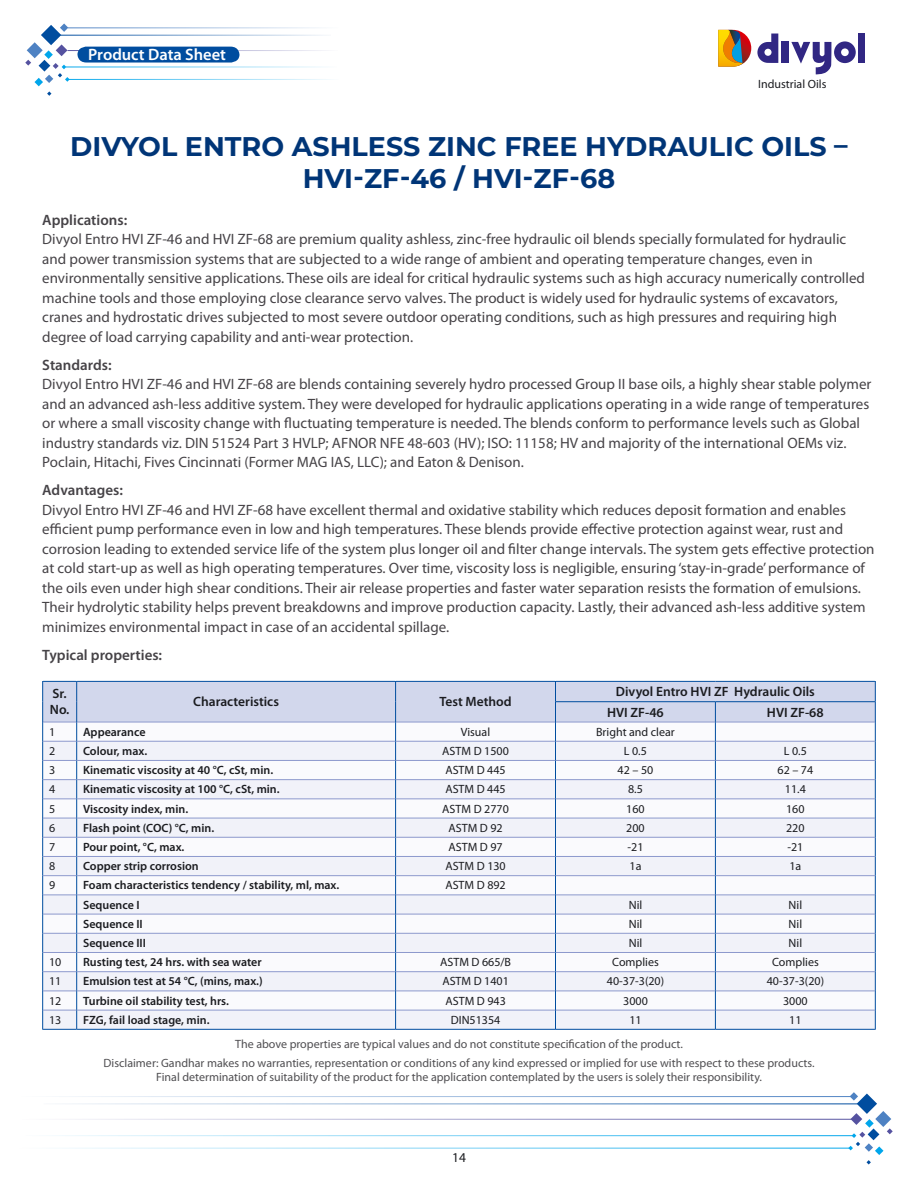
<style>
.page{position:relative;width:918px;height:1188px;background:#fff}
.page>*{position:absolute;margin:0;border:0;box-sizing:border-box;transform-origin:0 0}
.t1{font:700 27px/32.4px "Montserrat";color:#003577;text-align:center}
.t2{font:600 16.5px "Myriad Pro";color:#fff}
.t3{font:15px/19.5px "Myriad Pro";color:#464347}
.t4{font:600 15px "Myriad Pro";color:#464347}
.t5{font:600 13.5px/16.2px "Myriad Pro";color:#1b1c20}
.t6{font:13.5px "Myriad Pro";color:#1b1c20}
.t7{font:600 12px "Myriad Pro";color:#1b1c20}
.t8{font:12px/18.6px "Myriad Pro";color:#504f52;text-align:center}
.t9{font:12px "Myriad Pro";color:#1b1c20}
</style>
<div class="page">
<svg style="left:25px;top:23px;width:45px;height:73px"></svg>
<hr style="left:68px;top:28px;width:271px;height:1px;background:#4e82c3">
<hr style="left:68px;top:50px;width:270px;height:1px;background:#5552a0">
<hr style="left:69px;top:79px;width:270px;height:1px;background:#00a6eb">
<hr style="left:66px;top:67px;width:271px;height:1px;background:#00a6eb">
<hr style="left:60px;top:35px;width:271px;height:1px;background:#004d9f">
<svg style="left:848px;top:1092px;width:45px;height:73px"></svg>
<hr style="left:21px;top:1096px;width:831px;height:1px;background:#4e82c3">
<hr style="left:22px;top:1119px;width:831px;height:1px;background:#5552a0">
<hr style="left:19px;top:1148px;width:831px;height:1px;background:#00a6eb">
<hr style="left:25px;top:1135px;width:829px;height:1px;background:#00a6eb">
<hr style="left:44px;top:1104px;width:814px;height:1px;background:#004d9f">
<svg style="left:718px;top:30px;width:33px;height:37px"></svg>
<div style="left:782px;top:42px;width:7px;height:21px;background:#312783"></div>
<div style="left:858px;top:34px;width:7px;height:29px;background:#312783"></div>
<svg style="left:757px;top:34px;width:21px;height:29px"></svg>
<svg style="left:791px;top:41px;width:65px;height:34px"></svg>
<svg style="left:77px;top:47px;width:162px;height:16px;background:#0c55a3"></svg>
<svg style="left:42px;top:681px;width:834px;height:349px"></svg>
<hr style="left:556px;top:722px;width:159px;height:1px;background:#8d99cd">
<hr style="left:716px;top:722px;width:159px;height:1px;background:#8d99cd">
<p class="t2" style="left:88px;top:44px;width:139px">Product Data Sheet</p>
<p class="t9" style="left:758px;top:76px;width:70px">Industrial Oils</p>
<h1 class="t1" style="left:70px;top:129px;width:779px">DIVYOL ENTRO ASH LESS ZINC FREE HYDRAULIC OILS –<br>HVI -ZF-46 / HVI -ZF-68</h1>
<p class="t4" style="left:42px;top:210px;width:86px">Applications:</p>
<p class="t3" style="left:42px;top:229px;width:824px">Divyol Entro HVI ZF-46 and HVI ZF-68 are premium quality ashless, zinc-free hydraulic oil blends specially formulated for hydraulic and power transmission systems that are subjected to a wide range of ambient and operating temperature changes, even in environmentally sensitive applications. These oils are ideal for critical hydraulic systems such as high accuracy numerically controlled machine tools and those employing close clearance servo valves. The product is widely used for hydraulic systems of excavators, cranes and hydrostatic drives subjected to most severe outdoor operating conditions, such as high pressures and requiring high degree of load carrying capability and anti-wear protection.</p>
<p class="t4" style="left:42px;top:355px;width:71px">Standards:</p>
<p class="t3" style="left:42px;top:374px;width:831px">Divyol Entro HVI ZF-46 and HVI ZF-68 are blends containing severely hydro processed Group II base oils, a highly shear stable polymer and an advanced ash-less additive system. They were developed for hydraulic applications operating in a wide range of temperatures or where a small viscosity change with fluctuating temperature is needed. The blends conform to performance levels such as Global industry standards viz. DIN 51524 Part 3 HVLP; AFNOR NFE 48-603 (HV); ISO: 11158; HV and majority of the international OEMs viz.<br>Poclain, Hitachi, Fives Cincinnati (Former MAG IAS, LLC); and Eaton &amp; Denison.</p>
<p class="t4" style="left:42px;top:481px;width:82px">Advantages:</p>
<p class="t3" style="left:42px;top:500px;width:834px">Divyol Entro HVI ZF-46 and HVI ZF-68 have excellent thermal and oxidative stability which reduces deposit formation and enables efficient pump performance even in low and high temperatures. These blends provide effective protection against wear, rust and corrosion leading to extended service life of the system plus longer oil and filter change intervals. The system gets effective protection at cold start-up as well as high operating temperatures. Over time, viscosity loss is negligible, ensuring ‘stay-in-grade’ performance of the oils even under high shear conditions. Their air release properties and faster water separation resists the formation of emulsions.<br>Their hydrolytic stability helps prevent breakdowns and improve production capacity. Lastly, their advanced ash-less additive system minimizes environmental impact in case of an accidental spillage.</p>
<p class="t4" style="left:42px;top:645px;width:121px">Typical properties:</p>
<p class="t5" style="left:50px;top:685px;width:21px">Sr.<br>No.</p>
<p class="t5" style="left:193px;top:693px;width:87px">Characteristics</p>
<p class="t5" style="left:439px;top:693px;width:74px">Test Method</p>
<p class="t5" style="left:607px;top:681px;width:209px;line-height:20.4px;text-indent:9px">Divyol Entro HVI ZF Hydraulic Oils<br>HVI ZF-46</p>
<p class="t5" style="left:767px;top:704px;width:58px">HVI ZF-68</p>
<p class="t9" style="left:49px;top:724px;width:8px">1</p>
<p class="t7" style="left:83px;top:724px;width:64px">Appearance</p>
<p class="t9" style="left:461px;top:724px;width:31px">Visual</p>
<p class="t9" style="left:596px;top:724px;width:80px">Bright and clear</p>
<p class="t9" style="left:49px;top:743px;width:8px">2</p>
<p class="t7" style="left:83px;top:743px;width:66px">Colour, max.</p>
<p class="t9" style="left:442px;top:743px;width:68px">ASTM D 1500</p>
<p class="t9" style="left:624px;top:743px;width:25px">L 0.5</p>
<p class="t9" style="left:784px;top:743px;width:25px">L 0.5</p>
<p class="t9" style="left:49px;top:763px;width:8px">3</p>
<p class="t7" style="left:83px;top:762px;width:192px">Kinematic viscosity at 40 °C, cSt, min.</p>
<p class="t9" style="left:445px;top:763px;width:62px">ASTM D 445</p>
<p class="t9" style="left:618px;top:763px;width:37px">42 – 50</p>
<p class="t9" style="left:778px;top:763px;width:37px">62 – 74</p>
<p class="t9" style="left:49px;top:782px;width:8px">4</p>
<p class="t7" style="left:83px;top:782px;width:198px">Kinematic viscosity at 100 °C, cSt, min.</p>
<p class="t9" style="left:445px;top:782px;width:62px">ASTM D 445</p>
<p class="t9" style="left:628px;top:782px;width:16px">8.5</p>
<p class="t9" style="left:785px;top:782px;width:22px">11.4</p>
<p class="t9" style="left:49px;top:801px;width:8px">5</p>
<p class="t7" style="left:83px;top:801px;width:107px">Viscosity index, min.</p>
<p class="t9" style="left:442px;top:801px;width:68px">ASTM D 2770</p>
<p class="t9" style="left:626px;top:801px;width:20px">160</p>
<p class="t9" style="left:786px;top:801px;width:20px">160</p>
<p class="t9" style="left:49px;top:820px;width:8px">6</p>
<p class="t7" style="left:83px;top:820px;width:133px">Flash point (COC) °C, min.</p>
<p class="t9" style="left:448px;top:820px;width:56px">ASTM D 92</p>
<p class="t9" style="left:626px;top:820px;width:20px">200</p>
<p class="t9" style="left:786px;top:820px;width:20px">220</p>
<p class="t9" style="left:49px;top:839px;width:8px">7</p>
<p class="t7" style="left:83px;top:839px;width:103px">Pour point, °C, max.</p>
<p class="t9" style="left:448px;top:839px;width:56px">ASTM D 97</p>
<p class="t9" style="left:627px;top:839px;width:17px">-21</p>
<p class="t9" style="left:787px;top:839px;width:17px">-21</p>
<p class="t9" style="left:49px;top:859px;width:8px">8</p>
<p class="t7" style="left:83px;top:858px;width:117px">Copper strip corrosion</p>
<p class="t9" style="left:445px;top:859px;width:62px">ASTM D 130</p>
<p class="t9" style="left:630px;top:859px;width:13px">1a</p>
<p class="t9" style="left:789px;top:859px;width:13px">1a</p>
<p class="t9" style="left:49px;top:878px;width:8px">9</p>
<p class="t7" style="left:83px;top:878px;width:258px">Foam characteristics tendency / stability, ml, max.</p>
<p class="t9" style="left:445px;top:878px;width:62px">ASTM D 892</p>
<p class="t7" style="left:83px;top:897px;width:58px">Sequence I</p>
<p class="t9" style="left:629px;top:897px;width:15px">Nil</p>
<p class="t9" style="left:789px;top:897px;width:15px">Nil</p>
<p class="t7" style="left:83px;top:916px;width:61px">Sequence II</p>
<p class="t9" style="left:629px;top:916px;width:15px">Nil</p>
<p class="t9" style="left:789px;top:916px;width:15px">Nil</p>
<p class="t7" style="left:83px;top:935px;width:64px">Sequence III</p>
<p class="t9" style="left:629px;top:935px;width:15px">Nil</p>
<p class="t9" style="left:789px;top:935px;width:15px">Nil</p>
<p class="t9" style="left:49px;top:955px;width:14px">10</p>
<p class="t7" style="left:83px;top:954px;width:180px">Rusting test, 24 hrs. with sea water</p>
<p class="t9" style="left:440px;top:955px;width:73px">ASTM D 665/B</p>
<p class="t9" style="left:612px;top:955px;width:48px">Complies</p>
<p class="t9" style="left:772px;top:955px;width:48px">Complies</p>
<p class="t9" style="left:49px;top:974px;width:14px">11</p>
<p class="t7" style="left:83px;top:974px;width:181px">Emulsion test at 54 °C, (mins, max.)</p>
<p class="t9" style="left:442px;top:974px;width:68px">ASTM D 1401</p>
<p class="t9" style="left:607px;top:974px;width:59px">40-37-3(20)</p>
<p class="t9" style="left:767px;top:974px;width:59px">40-37-3(20)</p>
<p class="t9" style="left:49px;top:993px;width:14px">12</p>
<p class="t7" style="left:83px;top:993px;width:147px">Turbine oil stability test, hrs.</p>
<p class="t9" style="left:445px;top:993px;width:62px">ASTM D 943</p>
<p class="t9" style="left:623px;top:993px;width:26px">3000</p>
<p class="t9" style="left:783px;top:993px;width:26px">3000</p>
<p class="t9" style="left:49px;top:1012px;width:14px">13</p>
<p class="t7" style="left:83px;top:1012px;width:128px">FZG, fail load stage, min.</p>
<p class="t9" style="left:451px;top:1012px;width:51px">DIN51354</p>
<p class="t9" style="left:629px;top:1012px;width:14px">11</p>
<p class="t9" style="left:789px;top:1012px;width:14px">11</p>
<p class="t8" style="left:104px;top:1035px;width:712px">The above properties are typical values and do not constitute specification of the product.<br>Disclaimer: Gandhar makes no warranties, representation or conditions of any kind expressed or implied for use with respect to these products.</p>
<p class="t8" style="left:156px;top:1068px;width:607px">Final determination of suitability of the product for the application contemplated by the users is solely their responsibility.</p>
<p class="t6" style="left:452px;top:1150px;width:15px">14</p>
</div>
